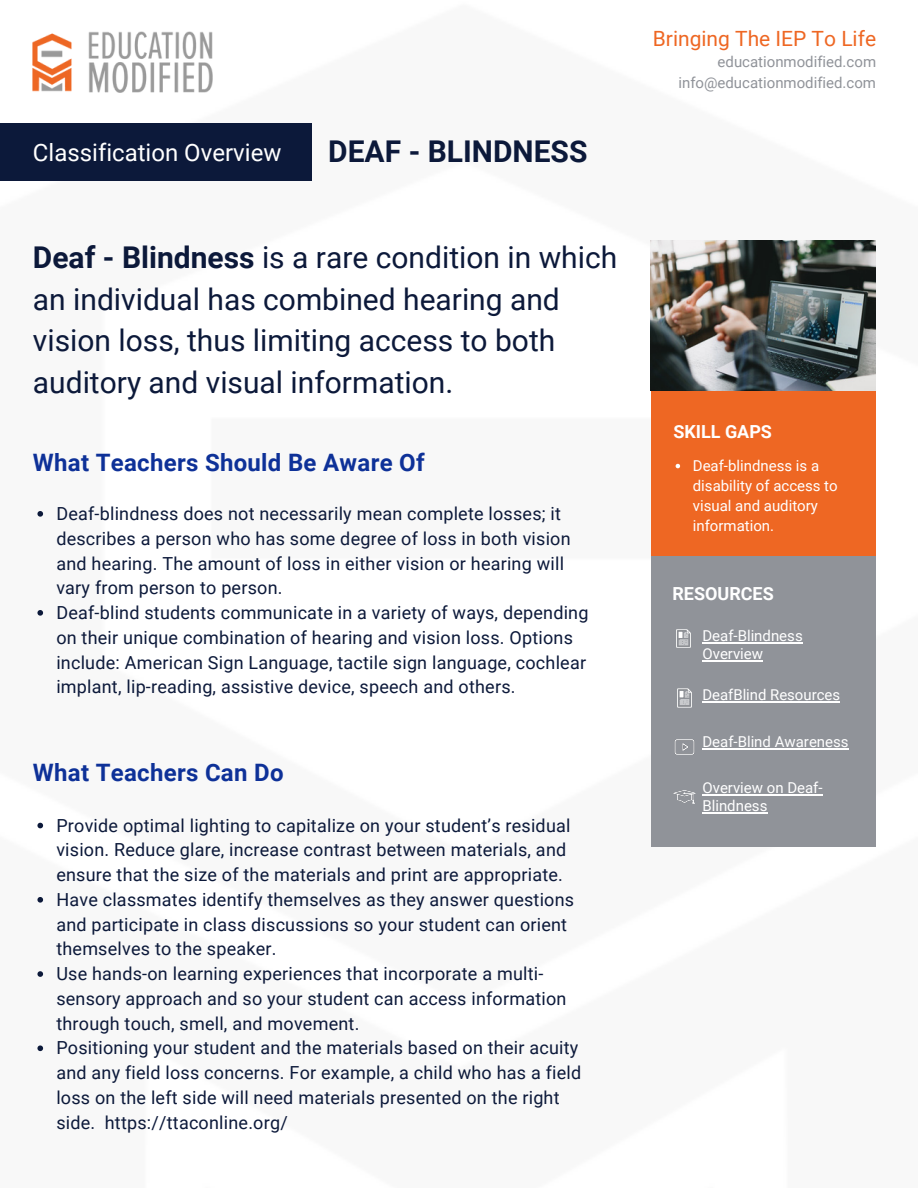
<style>
.page{position:relative;width:918px;height:1188px;background:#fff}
.page>*{position:absolute;margin:0;border:0;box-sizing:border-box;transform-origin:0 0}
.t1{font:30px/41.7px "Roboto";color:#0c193a}
.t2{font:700 30px "Roboto";color:#0c193a}
.t3{font:700 24px "Roboto";letter-spacing:.01em;color:#0e3198}
.t4{font:24px "Roboto";color:#fff}
.t5{font:21px "Roboto";color:#ee6723}
.t6{font:18px/24.8px "Roboto";letter-spacing:.015em;color:#0c193a}
.t7{font:700 18px "Roboto";color:#fff}
.t8{font:15px/20.2px "Roboto";color:#fff}
.t9{font:15px/20.2px "Roboto";color:#909399;text-align:right}
.t10{font:14.85px "Roboto";color:#fff}
.s1{font-weight:700}
</style>
<div class="page">
<img style="left:33px;top:32px;width:180px;height:60px">
<div style="left:651px;top:391px;width:225px;height:166px;background:#ee6723"></div>
<div style="left:651px;top:557px;width:225px;height:290px;background:#909399"></div>
<img style="left:676px;top:629px;width:15px;height:19px">
<img style="left:677px;top:688px;width:15px;height:20px">
<img style="left:674px;top:739px;width:21px;height:16px">
<img style="left:673px;top:790px;width:23px;height:14px">
<div style="left:0;top:124px;width:311px;height:57px;background:#0c193a"></div>
<img style="left:651px;top:241px;width:225px;height:149px">
<svg style="left:676px;top:464px;width:4px;height:4px"></svg>
<hr style="left:702px;top:642px;width:101px;height:1px;background:#fff">
<hr style="left:702px;top:660px;width:61px;height:1px;background:#fff">
<svg style="left:37px;top:511px;width:6px;height:6px"></svg>
<svg style="left:37px;top:610px;width:6px;height:6px"></svg>
<svg style="left:37px;top:823px;width:6px;height:5px"></svg>
<svg style="left:37px;top:897px;width:6px;height:6px"></svg>
<svg style="left:37px;top:971px;width:6px;height:6px"></svg>
<svg style="left:37px;top:1045px;width:6px;height:6px"></svg>
<hr style="left:702px;top:794px;width:121px;height:1px;background:#fff">
<hr style="left:702px;top:812px;width:65px;height:1px;background:#fff">
<hr style="left:702px;top:701px;width:138px;height:1px;background:#fff">
<hr style="left:702px;top:749px;width:147px;height:1px;background:#fff">
<h2 class="t4" style="left:33px;top:139px;width:250px">Classification Overview</h2>
<h1 class="t2" style="left:328px;top:134px;width:261px">DEAF - BLINDNESS</h1>
<h1 class="t1" style="left:33px;top:237px;width:586px"><span class="s1">Deaf - Blindness</span> is a rare condition in which an individual has combined hearing and vision loss, thus limiting access to both auditory and visual information.</h1>
<h2 class="t3" style="left:33px;top:449px;width:393px">What Teachers Should Be Aware Of</h2>
<p class="t6" style="left:56px;top:502px;width:534px">Deaf-blindness does not necessarily mean complete losses; it describes a person who has some degree of loss in both vision and hearing. The amount of loss in either vision or hearing will vary from person to person.<br>Deaf-blind students communicate in a variety of ways, depending on their unique combination of hearing and vision loss. Options include: American Sign Language, tactile sign language, cochlear implant, lip-reading, assistive device, speech and others.</p>
<h2 class="t3" style="left:33px;top:758px;width:252px">What Teachers Can Do</h2>
<p class="t6" style="left:56px;top:813px;width:526px">Provide optimal lighting to capitalize on your student’s residual vision. Reduce glare, increase contrast between materials, and ensure that the size of the materials and print are appropriate.<br>Have classmates identify themselves as they answer questions and participate in class discussions so your student can orient themselves to the speaker.<br>Use hands-on learning experiences that incorporate a multi&shy;sensory approach and so your student can access information through touch, smell, and movement.<br>Positioning your student and the materials based on their acuity and any field loss concerns. For example, a child who has a field loss on the left side will need materials presented on the right side. https://ttaconline.org/</p>
<p class="t5" style="left:653px;top:27px;width:225px">Bringing The IEP To Life</p>
<p class="t9" style="left:678px;top:52px;width:199px">educationmodified.com info@educationmodified.com</p>
<p class="t7" style="left:673px;top:421px;width:100px">SKILL GAPS</p>
<p class="t8" style="left:693px;top:455px;width:146px">Deaf-blindness is a disability of access to visual and auditory information.</p>
<p class="t7" style="left:672px;top:583px;width:103px">RESOURCES</p>
<p class="t8" style="left:702px;top:627px;width:102px;line-height:18px">Deaf-Blindness<br>Overview</p>
<p class="t10" style="left:702px;top:686px;width:139px">DeafBlind Resources</p>
<p class="t8" style="left:702px;top:732px;width:148px">Deaf-Blind Awareness</p>
<p class="t8" style="left:702px;top:779px;width:122px;line-height:18px">Overview on Deaf-<br>Blindness</p>
</div>
